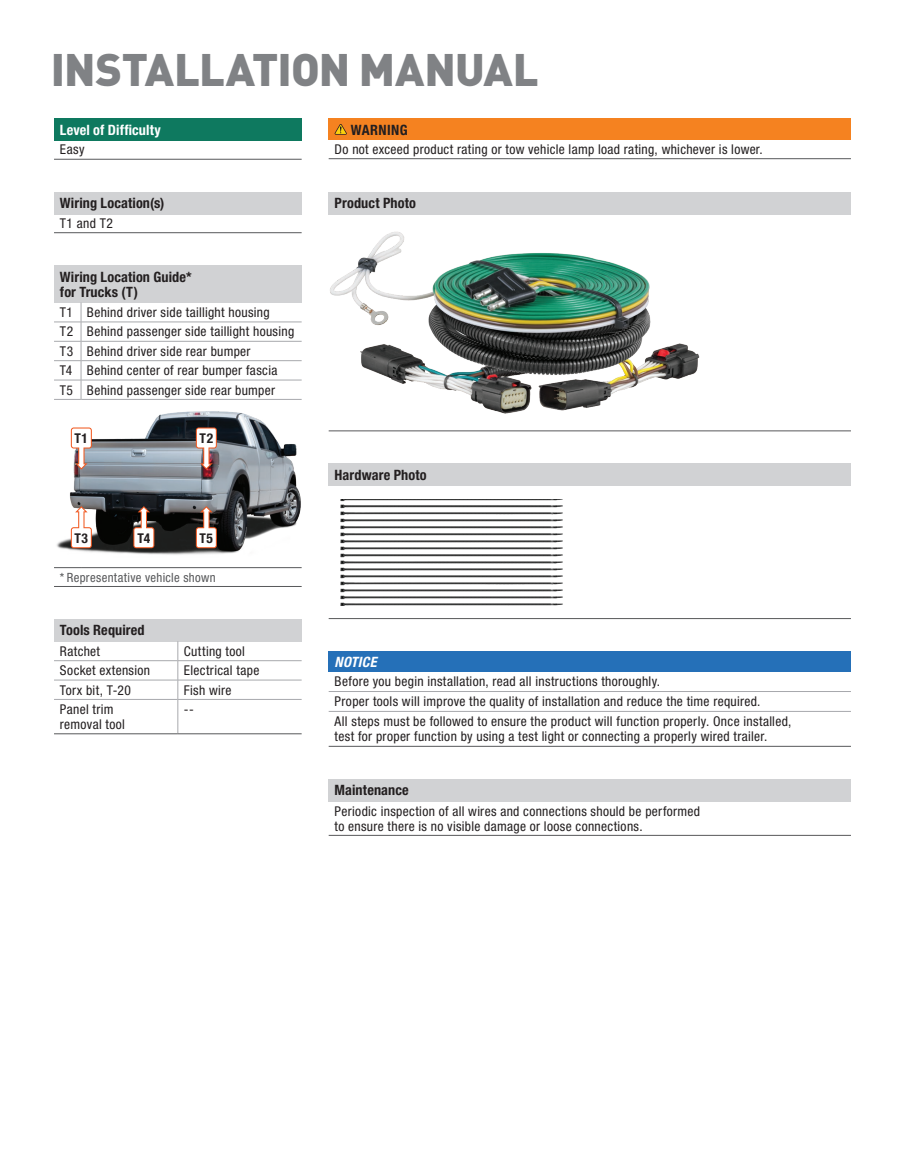
<style>
.page{position:relative;width:905px;height:1175px;background:#fff}
.page>*{position:absolute;margin:0;border:0;box-sizing:border-box;transform-origin:0 0}
.t1{font:900 45px "DINOT";letter-spacing:-.02em;color:#808285}
.t2{font:700 condensed 14.25px/15px "Helvetica Neue LT Std";letter-spacing:.01em;color:#231f20}
.t3{font:700 condensed 14.25px "Helvetica Neue LT Std";letter-spacing:.01em;color:#fff}
.t4{font:italic 700 condensed 14.25px "Helvetica Neue LT Std";letter-spacing:.025em;color:#fff}
.t5{font:condensed 13.5px/19.4px "Helvetica Neue LT Std";letter-spacing:.025em;color:#231f20}
.t6{font:700 condensed 13.5px "Helvetica Neue LT Std";letter-spacing:.04em;color:#231f20}
.t7{font:condensed 12.75px "Helvetica Neue LT Std";letter-spacing:.025em;color:#57585a}
</style>
<div class="page">
<div style="left:54px;top:619px;width:247px;height:22px;background:#d1d2d4"></div>
<hr style="left:54px;top:660px;width:124px;height:1px;background:#a8a9ad">
<hr style="left:178px;top:660px;width:123px;height:1px;background:#a8a9ad">
<hr style="left:54px;top:680px;width:124px;height:1px;background:#a8a9ad">
<hr style="left:178px;top:680px;width:123px;height:1px;background:#a8a9ad">
<svg style="left:177px;top:641px;width:1px;height:58px"></svg>
<hr style="left:177px;top:699px;width:1px;height:34px;background:#a8a9ad">
<hr style="left:54px;top:699px;width:124px;height:1px;background:#a8a9ad">
<hr style="left:178px;top:699px;width:123px;height:1px;background:#a8a9ad">
<hr style="left:54px;top:733px;width:124px;height:1px;background:#57585a">
<hr style="left:178px;top:733px;width:123px;height:1px;background:#57585a">
<div style="left:54px;top:192px;width:247px;height:22px;background:#d1d2d4"></div>
<hr style="left:54px;top:232px;width:247px;height:1px;background:#57585a">
<div style="left:54px;top:119px;width:248px;height:22px;background:#0e795f"></div>
<hr style="left:54px;top:159px;width:248px;height:1px;background:#57585a">
<div style="left:328px;top:463px;width:522px;height:23px;background:#d1d2d4"></div>
<hr style="left:328px;top:618px;width:522px;height:1px;background:#57585a">
<img style="left:340px;top:499px;width:223px;height:106px">
<div style="left:328px;top:119px;width:522px;height:21px;background:#f58220"></div>
<hr style="left:328px;top:158px;width:522px;height:1px;background:#57585a">
<svg style="left:334px;top:124px;width:13px;height:11px"></svg>
<div style="left:328px;top:779px;width:522px;height:22px;background:#d1d2d4"></div>
<hr style="left:328px;top:835px;width:522px;height:1px;background:#57585a">
<div style="left:54px;top:265px;width:248px;height:37px;background:#d1d2d4"></div>
<hr style="left:81px;top:322px;width:221px;height:1px;background:#a8a9ad">
<hr style="left:81px;top:341px;width:221px;height:1px;background:#a8a9ad">
<hr style="left:81px;top:360px;width:221px;height:1px;background:#a8a9ad">
<hr style="left:81px;top:380px;width:221px;height:1px;background:#a8a9ad">
<svg style="left:54px;top:567px;width:27px;height:1px"></svg>
<hr style="left:81px;top:567px;width:221px;height:1px;background:#57585a">
<svg style="left:54px;top:586px;width:27px;height:1px"></svg>
<hr style="left:81px;top:586px;width:221px;height:1px;background:#57585a">
<svg style="left:54px;top:302px;width:28px;height:98px"></svg>
<hr style="left:81px;top:399px;width:221px;height:1px;background:#a8a9ad">
<img style="left:56px;top:411px;width:245px;height:144px">
<svg style="left:196px;top:427px;width:21px;height:42px"></svg>
<svg style="left:133px;top:506px;width:21px;height:42px"></svg>
<svg style="left:196px;top:506px;width:21px;height:42px"></svg>
<svg style="left:71px;top:427px;width:21px;height:42px"></svg>
<svg style="left:71px;top:506px;width:21px;height:42px"></svg>
<div style="left:328px;top:651px;width:522px;height:21px;background:#2570b8"></div>
<hr style="left:328px;top:746px;width:522px;height:1px;background:#57585a">
<hr style="left:328px;top:691px;width:522px;height:1px;background:#a8a9ad">
<hr style="left:328px;top:711px;width:522px;height:1px;background:#a8a9ad">
<div style="left:328px;top:192px;width:522px;height:22px;background:#d1d2d4"></div>
<hr style="left:328px;top:430px;width:522px;height:1px;background:#57585a">
<img style="left:330px;top:232px;width:370px;height:182px">
<h1 class="t1" style="left:51px;top:34px;width:489px">INSTALLATION MANUAL</h1>
<p class="t3" style="left:60px;top:121px;width:102px">Level of Difficulty</p>
<p class="t5" style="left:60px;top:140px;width:26px">Easy</p>
<p class="t2" style="left:60px;top:195px;width:106px">Wiring Location(s)</p>
<p class="t5" style="left:60px;top:213px;width:55px">T1 and T2</p>
<p class="t2" style="left:60px;top:269px;width:133px">Wiring Location Guide* for Trucks (T)</p>
<p class="t5" style="left:60px;top:302px;width:236px">T1 Behind driver side taillight housing<br>T2 Behind passenger side taillight housing T3 Behind driver side rear bumper<br>T4 Behind center of rear bumper fascia<br>T5 Behind passenger side rear bumper</p>
<p class="t6" style="left:199px;top:430px;width:15px">T2</p>
<p class="t6" style="left:75px;top:430px;width:15px">T1</p>
<p class="t6" style="left:75px;top:529px;width:15px">T3</p>
<p class="t7" style="left:60px;top:569px;width:157px">* Representative vehicle shown</p>
<p class="t6" style="left:137px;top:529px;width:14px">T4</p>
<p class="t6" style="left:200px;top:529px;width:15px">T5</p>
<p class="t2" style="left:60px;top:622px;width:86px">Tools Required</p>
<p class="t5" style="left:60px;top:641px;width:42px">Ratchet</p>
<p class="t5" style="left:184px;top:641px;width:63px">Cutting tool</p>
<p class="t5" style="left:60px;top:660px;width:92px">Socket extension</p>
<p class="t5" style="left:184px;top:660px;width:77px">Electrical tape</p>
<p class="t5" style="left:60px;top:680px;width:72px">Torx bit, T-20</p>
<p class="t5" style="left:184px;top:680px;width:49px">Fish wire</p>
<p class="t5" style="left:60px;top:701px;width:66px;line-height:15px">Panel trim removal tool</p>
<p class="t5" style="left:184px;top:699px;width:11px">--</p>
<p class="t2" style="left:351px;top:122px;width:58px">WARNING</p>
<p class="t5" style="left:334px;top:139px;width:430px">Do not exceed product rating or tow vehicle lamp load rating, whichever is lower.</p>
<p class="t2" style="left:334px;top:195px;width:83px">Product Photo</p>
<p class="t2" style="left:334px;top:467px;width:94px">Hardware Photo</p>
<p class="t4" style="left:334px;top:653px;width:43px">NOTICE</p>
<p class="t5" style="left:334px;top:671px;width:458px;line-height:20px">Before you begin installation, read all instructions thoroughly.<br>Proper tools will improve the quality of installation and reduce the time required.<br>All steps must be followed to ensure the product will function properly. Once installed,</p>
<p class="t5" style="left:334px;top:726px;width:434px">test for proper function by using a test light or connecting a properly wired trailer.</p>
<p class="t2" style="left:334px;top:782px;width:76px">Maintenance</p>
<p class="t5" style="left:334px;top:803px;width:367px;line-height:15px">Periodic inspection of all wires and connections should be performed to ensure there is no visible damage or loose connections.</p>
</div>
